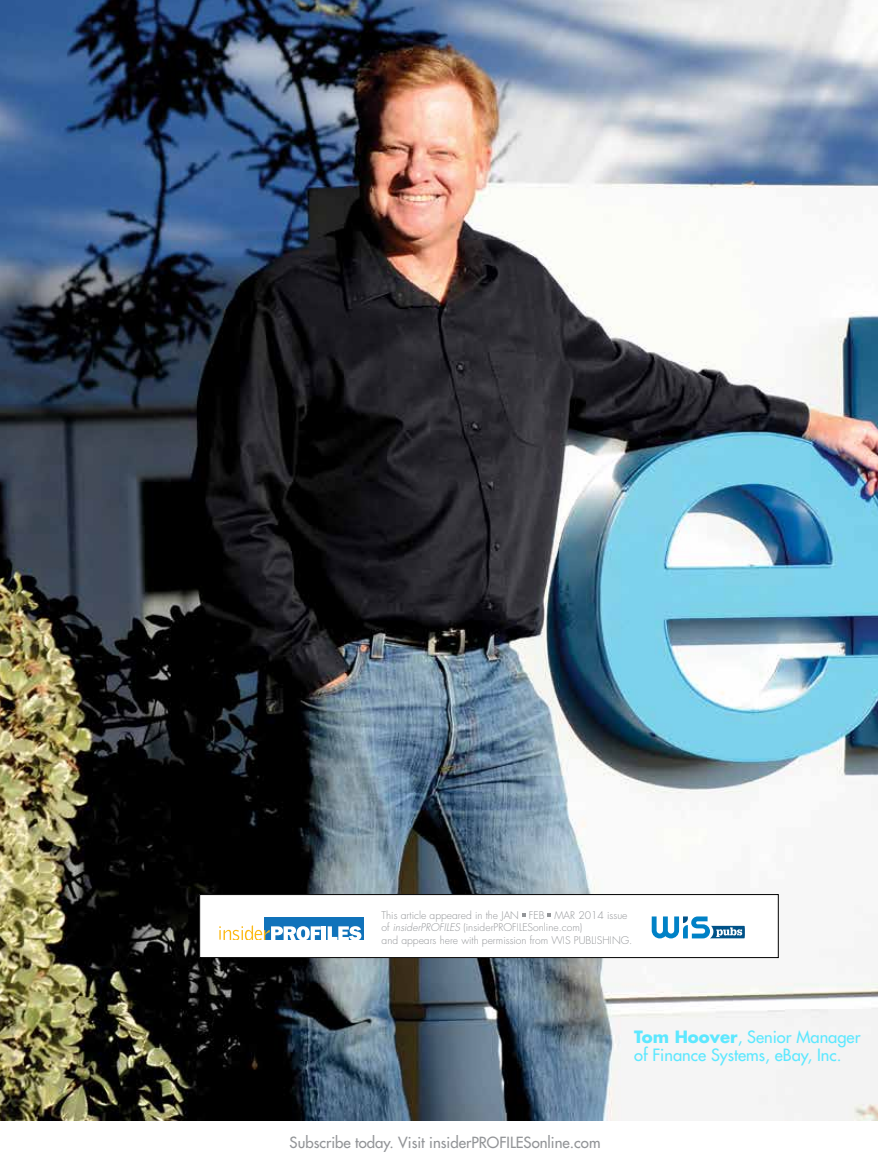
<style>
.page{position:relative;width:878px;height:1168px;background:#fff}
.page>*{position:absolute;margin:0;border:0;box-sizing:border-box;transform-origin:0 0}
.t1{font:500 16.5px/18px "Futura Std";color:#5de8ff}
.t2{font:500 15px "Futura Std";color:#939598}
.t3{font:300 10.35px/12.3px "Futura Std";color:#939598}
.s1{font-style:italic}
.s2{font-weight:700}
</style>
<div class="page">
<img style="left:0;top:0;width:878px;height:1121px">
<div style="left:200px;top:894px;width:578px;height:63px;background:#fff"></div>
<div style="left:199px;top:894px;width:579px;height:64px;border:1px solid #000"></div>
<div style="left:264px;top:917px;width:99px;height:22px;background:#1072ba"></div>
<svg style="left:219px;top:925px;width:102px;height:14px"></svg>
<div style="left:321px;top:926px;width:5px;height:13px;background:#fff"></div>
<svg style="left:327px;top:926px;width:34px;height:13px"></svg>
<svg style="left:522px;top:913px;width:3px;height:4px"></svg>
<svg style="left:547px;top:913px;width:4px;height:4px"></svg>
<svg style="left:651px;top:916px;width:94px;height:22px"></svg>
<p class="t3" style="left:381px;top:909px;width:252px">This article appeared in the JAN FEB MAR 2014 issue of <span class="s1">insiderPROFILES</span> (insiderPROFILESonline.com)<br>and appears here with permission from WIS PUBLISHING.</p>
<h2 class="t2" style="left:289px;top:1133px;width:312px">Subscribe today. Visit insiderPROFILESonline.com</h2>
<h1 class="t1" style="left:634px;top:1027px;width:228px"><span class="s2">Tom Hoover</span>, Senior Manager of Finance Systems, eBay, Inc.</h1>
</div>
